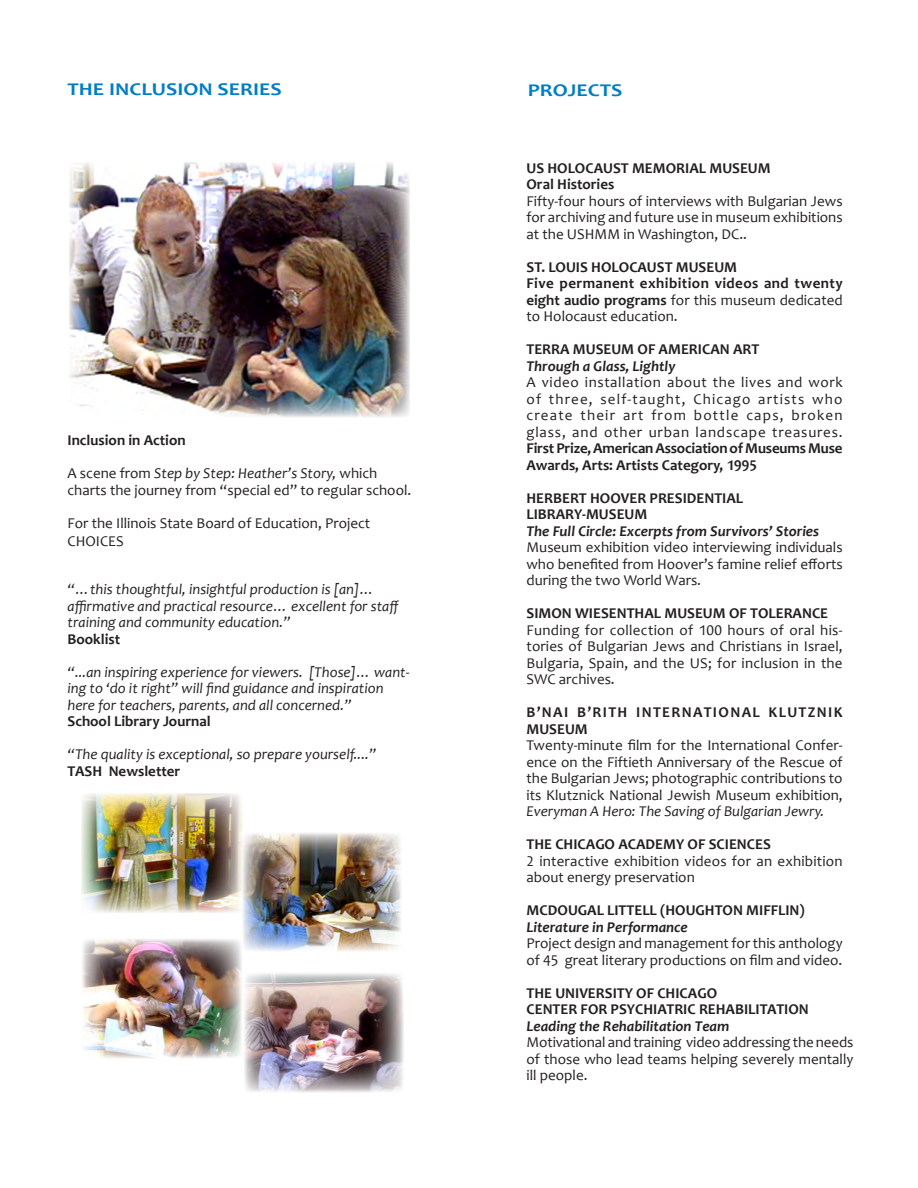
<style>
.page{position:relative;width:918px;height:1188px;background:#fff}
.page>*{position:absolute;margin:0;border:0;box-sizing:border-box;transform-origin:0 0}
.PageMaker_Defaults{font:700 18px "Candara";color:#007ec5;scale:1.2 1}
.t1{font:15px/16.5px "Candara";color:#231f20;text-align:justify}
.t2{font:700 15px/16.5px "Candara";color:#231f20;text-align:justify}
.t3{font:italic 15px/16.5px "Candara";color:#231f20}
.t4{font:italic 700 15px "Candara";color:#231f20}
.t5{font:700 15px/16.5px "Candara";letter-spacing:.09em;color:#231f20}
.s1{font-style:italic}
.s2{font-weight:700;font-style:normal}
.s3{font-weight:400}
.s4{font-weight:700}
</style>
<div class="page">
<img style="left:69px;top:162px;width:341px;height:255px">
<img style="left:244px;top:973px;width:160px;height:119px">
<img style="left:82px;top:939px;width:160px;height:119px">
<img style="left:81px;top:793px;width:161px;height:120px">
<img style="left:241px;top:831px;width:160px;height:122px">
<p class="PageMaker_Defaults" style="left:68px;top:78px;width:180px">THE INCLUSION SERIES</p>
<p class="PageMaker_Defaults" style="left:528px;top:79px;width:80px">PROJECTS</p>
<p class="t2" style="left:68px;top:432px;width:120px">Inclusion in Action</p>
<p class="t1" style="left:68px;top:465px;width:345px">A scene from <span class="s1">Step by Step: Heather’s Story,</span> which charts the journey from “special ed” to regular school.</p>
<p class="t1" style="left:68px;top:514px;width:304px;line-height:18px">For the Illinois State Board of Education, Project<br>CHOICES</p>
<p class="t3" style="left:68px;top:581px;width:333px">“…this thoughtful, insightful production is [an]… affirmative and practical resource… excellent for staff training and community education.”<br><span class="s2">Booklist</span></p>
<p class="t3" style="left:68px;top:663px;width:344px">“...an inspiring experience for viewers. [Those]… want&shy;ing to ‘do it right” will find guidance and inspiration here for teachers, parents, and all concerned.”<br><span class="s2">School Library Journal</span></p>
<p class="t3" style="left:68px;top:746px;width:310px">“The quality is exceptional, so prepare yourself....”<br><span class="s2">TASH Newsletter</span></p>
<p class="t2" style="left:526px;top:160px;width:246px">US HOLOCAUST MEMORIAL MUSEUM</p>
<p class="t2" style="left:526px;top:176px;width:89px">Oral Histories</p>
<p class="t1" style="left:526px;top:193px;width:318px">Fifty-four hours of interviews with Bulgarian Jews for archiving and future use in museum exhibitions at the USHMM in Washington, DC..</p>
<p class="t2" style="left:526px;top:259px;width:212px">ST. LOUIS HOLOCAUST MUSEUM</p>
<p class="t2" style="left:526px;top:275px;width:318px">Five permanent exhibition videos and twenty eight audio programs <span class="s3">for this museum dedicated to Holocaust education.</span></p>
<p class="t2" style="left:526px;top:341px;width:234px">TERRA MUSEUM OF AMERICAN ART</p>
<p class="t4" style="left:526px;top:357px;width:150px">Through a Glass, Lightly</p>
<p class="t1" style="left:526px;top:374px;width:318px">A video installation about the lives and work of three, self-taught, Chicago artists who create their art from bottle caps, broken glass, and other urban landscape treasures.<br><span class="s4">First Prize, American Association of Museums Muse Awards, Arts: Artists Category, 1995</span></p>
<p class="t2" style="left:526px;top:490px;width:218px">HERBERT HOOVER PRESIDENTIAL</p>
<p class="t2" style="left:526px;top:506px;width:122px">LIBRARY-MUSEUM</p>
<p class="t4" style="left:526px;top:522px;width:294px">The Full Circle: Excerpts from Survivors’ Stories</p>
<p class="t1" style="left:526px;top:539px;width:318px">Museum exhibition video interviewing individuals who benefited from Hoover’s famine relief efforts during the two World Wars.</p>
<p class="t2" style="left:526px;top:605px;width:303px">SIMON WIESENTHAL MUSEUM OF TOLERANCE</p>
<p class="t1" style="left:526px;top:622px;width:318px">Funding for collection of 100 hours of oral his&shy;tories of Bulgarian Jews and Christians in Israel, Bulgaria, Spain, and the US; for inclusion in the SWC archives.</p>
<p class="t5" style="left:526px;top:704px;width:318px">B’NAI B’RITH INTERNATIONAL KLUTZNIK<br>MUSEUM</p>
<p class="t1" style="left:526px;top:737px;width:318px">Twenty-minute film for the International Confer&shy;ence on the Fiftieth Anniversary of the Rescue of the Bulgarian Jews; photographic contributions to its Klutznick National Jewish Museum exhibition, <span class="s1">Everyman A Hero: The Saving of Bulgarian Jewry.</span></p>
<p class="t2" style="left:526px;top:836px;width:246px">THE CHICAGO ACADEMY OF SCIENCES</p>
<p class="t1" style="left:526px;top:853px;width:318px">2 interactive exhibition videos for an exhibition about energy preservation</p>
<p class="t2" style="left:526px;top:902px;width:280px">MCDOUGAL LITTELL (HOUGHTON MIFFLIN)</p>
<p class="t4" style="left:526px;top:918px;width:163px">Literature in Performance</p>
<p class="t1" style="left:526px;top:935px;width:318px">Project design and management for this anthology of 45 great literary productions on film and video.</p>
<p class="t2" style="left:526px;top:985px;width:192px">THE UNIVERSITY OF CHICAGO</p>
<p class="t2" style="left:526px;top:1001px;width:284px">CENTER FOR PSYCHIATRIC REHABILITATION</p>
<p class="t4" style="left:526px;top:1017px;width:204px">Leading the Rehabilitation Team</p>
<p class="t1" style="left:526px;top:1034px;width:329px">Motivational and training video addressing the needs of those who lead teams helping severely mentally ill people.</p>
</div>
